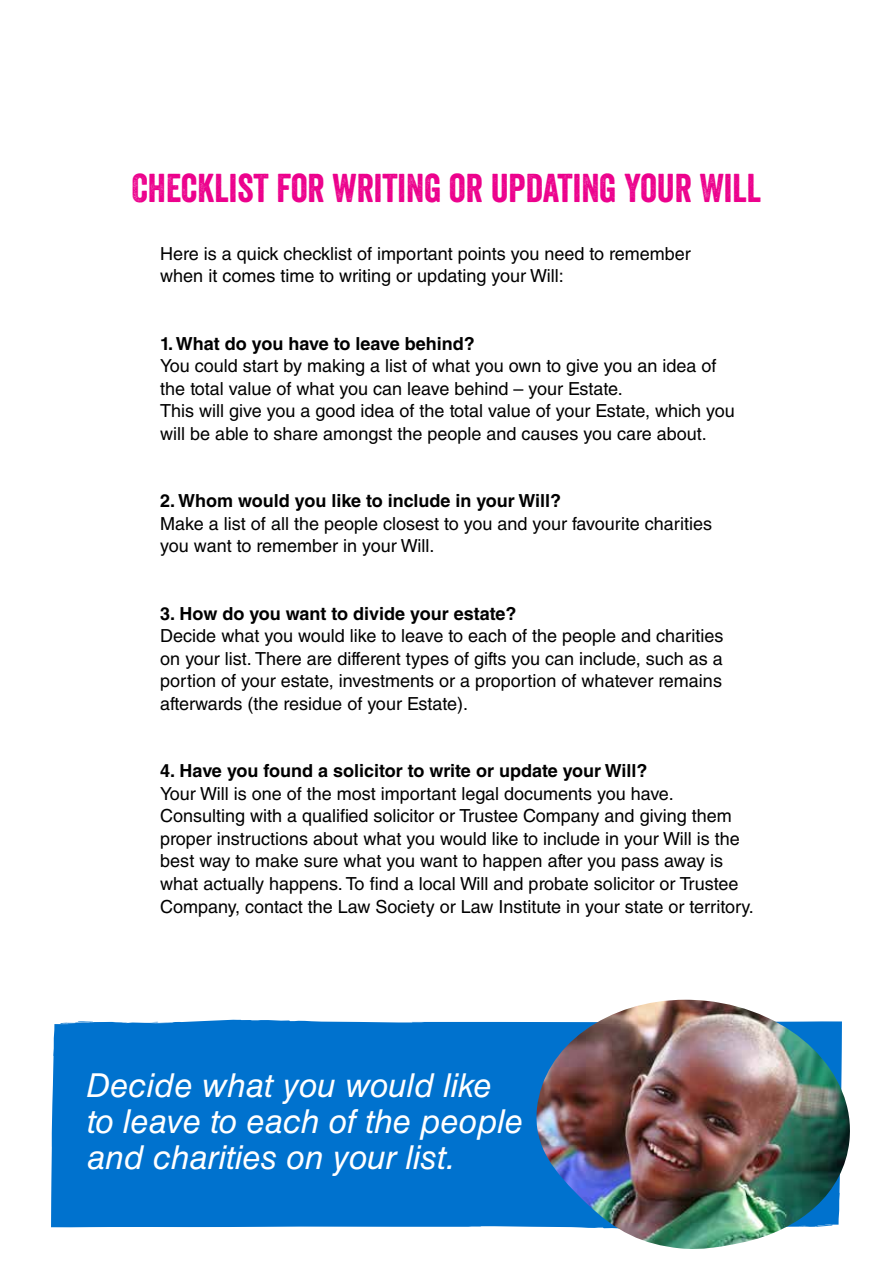
<style>
.page{position:relative;width:893px;height:1263px;background:#fff}
.page>*{position:absolute;margin:0;border:0;box-sizing:border-box;transform-origin:0 0}
.t1{font:39px "Veneer";color:#ec008c}
.t2{font:italic 33px/36px "Helvetica LT Std";color:#fff}
.t3{font:18px/22.5px "Helvetica LT Std";color:#000}
.t4{font:700 18px "Helvetica LT Std";color:#000}
</style>
<div class="page">
<div style="left:51px;top:1020px;width:484px;height:208px;background:#0072ce"></div>
<img style="left:535px;top:1000px;width:315px;height:249px">
<h1 class="t1" style="left:132px;top:164px;width:631px">CHECKLIST FOR WRITING OR UPDATING YOUR WILL</h1>
<p class="t3" style="left:160px;top:242px;width:532px">Here is a quick checklist of important points you need to remember when it comes time to writing or updating your Will:</p>
<p class="t4" style="left:160px;top:333px;width:316px">1. What do you have to leave behind?</p>
<p class="t3" style="left:160px;top:355px;width:576px">You could start by making a list of what you own to give you an idea of the total value of what you can leave behind – your Estate.<br>This will give you a good idea of the total value of your Estate, which you will be able to share amongst the people and causes you care about.</p>
<p class="t4" style="left:160px;top:490px;width:402px">2. Whom would you like to include in your Will?</p>
<p class="t3" style="left:160px;top:512px;width:553px">Make a list of all the people closest to you and your favourite charities you want to remember in your Will.</p>
<p class="t4" style="left:160px;top:603px;width:358px">3. How do you want to divide your estate?</p>
<p class="t3" style="left:160px;top:625px;width:565px;text-align:justify">Decide what you would like to leave to each of the people and charities on your list. There are different types of gifts you can include, such as a portion of your estate, investments or a proportion of whatever remains afterwards (the residue of your Estate).</p>
<p class="t4" style="left:160px;top:760px;width:489px">4. Have you found a solicitor to write or update your Will?</p>
<p class="t3" style="left:160px;top:782px;width:595px">Your Will is one of the most important legal documents you have.<br>Consulting with a qualified solicitor or Trustee Company and giving them proper instructions about what you would like to include in your Will is the best way to make sure what you want to happen after you pass away is what actually happens. To find a local Will and probate solicitor or Trustee Company, contact the Law Society or Law Institute in your state or territory.</p>
<h2 class="t2" style="left:86px;top:1067px;width:439px">Decide what you would like to leave to each of the people and charities on your list.</h2>
</div>
